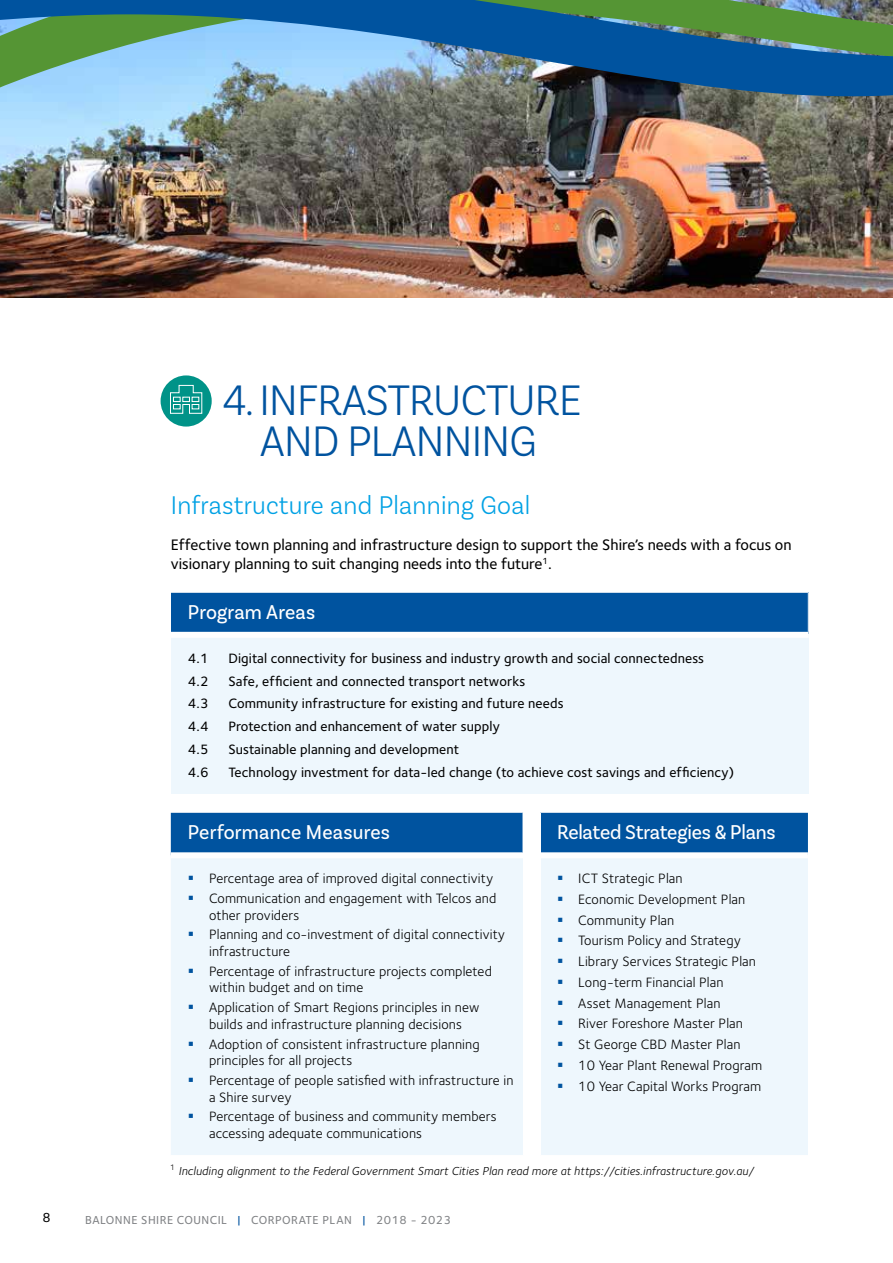
<style>
.page{position:relative;width:893px;height:1263px;background:#fff}
.page>*{position:absolute;margin:0;border:0;box-sizing:border-box;transform-origin:0 0}
.t1{font:300 45px/42px "Basic Sans Narrow";letter-spacing:-.015em;color:#00539f;text-align:center}
.t2{font:300 27px "Basic Sans Narrow";letter-spacing:.01em;color:#00a1e4}
.t3{font:21px "Basic Sans Narrow";color:#fff}
.t4{font:500 15.75px/18.8px "Foundry Sterling";color:#000}
.t5{font:14.1px/16.5px "Foundry Sterling";letter-spacing:.01em;color:#000}
.t6{font:500 14.1px "Foundry Sterling";letter-spacing:.01em;color:#000}
.t7{font:500 13.5px "Foundry Sterling";color:#000}
.t8{font:italic 12px "Foundry Sterling";letter-spacing:.01em;color:#000}
.t9{font:500 12px "Foundry Sterling";letter-spacing:.04em;color:#808285}
.s1{color:#00539f}
</style>
<div class="page">
<img style="left:0;top:125px;width:893px;height:173px">
<div style="left:171px;top:592px;width:637px;height:43px;background:#00539f"></div>
<div style="left:171px;top:635px;width:637px;height:159px;background:#eef7fd"></div>
<hr style="left:171px;top:592px;width:638px;height:1px;background:#fff">
<div style="left:171px;top:632px;width:638px;height:6px;background:#fff"></div>
<div style="left:171px;top:813px;width:637px;height:39px;background:#00539f"></div>
<div style="left:523px;top:813px;width:17px;height:42px;background:#fff"></div>
<div style="left:171px;top:858px;width:637px;height:297px;background:#eef7fd"></div>
<div style="left:523px;top:855px;width:17px;height:300px;background:#fff"></div>
<div style="left:161px;top:375px;width:51px;height:52px;background:#009388;border-radius:50%"></div>
<svg style="left:170px;top:385px;width:33px;height:29px"></svg>
<img style="left:0;top:0;width:893px;height:125px">
<h1 class="t1" style="left:223px;top:379px;width:360px">4. INFRASTRUCTURE<br>AND PLANNING</h1>
<h2 class="t2" style="left:171px;top:491px;width:361px">Infrastructure and Planning Goal</h2>
<p class="t4" style="left:171px;top:535px;width:622px">Effective town planning and infrastructure design to support the Shire’s needs with a focus on visionary planning to suit changing needs into the future<sup>1</sup>.</p>
<h3 class="t3" style="left:188px;top:601px;width:129px">Program Areas</h3>
<p class="t6" style="left:188px;top:650px;width:22px">4.1</p>
<p class="t6" style="left:228px;top:650px;width:477px">Digital connectivity for business and industry growth and social connectedness</p>
<p class="t6" style="left:188px;top:672px;width:22px">4.2</p>
<p class="t6" style="left:228px;top:672px;width:298px">Safe, efficient and connected transport networks</p>
<p class="t6" style="left:188px;top:695px;width:22px">4.3</p>
<p class="t6" style="left:228px;top:695px;width:337px">Community infrastructure for existing and future needs</p>
<p class="t6" style="left:188px;top:718px;width:22px">4.4</p>
<p class="t6" style="left:228px;top:718px;width:273px">Protection and enhancement of water supply</p>
<p class="t6" style="left:188px;top:741px;width:22px">4.5</p>
<p class="t6" style="left:228px;top:741px;width:232px">Sustainable planning and development</p>
<p class="t6" style="left:188px;top:764px;width:22px">4.6</p>
<p class="t6" style="left:228px;top:764px;width:507px">Technology investment for data-led change (to achieve cost savings and efficiency)</p>
<h3 class="t3" style="left:188px;top:821px;width:204px">Performance Measures</h3>
<h3 class="t3" style="left:557px;top:821px;width:220px">Related Strategies &amp; Plans</h3>
<p class="t5" style="left:188px;top:870px;width:307px"><span class="s1">▪</span> Percentage area of improved digital connectivity</p>
<p class="t5" style="left:209px;top:890px;width:289px;text-indent:-21px"><span class="s1">▪</span> Communication and engagement with Telcos and other providers</p>
<p class="t5" style="left:209px;top:926px;width:297px;text-indent:-21px"><span class="s1">▪</span> Planning and co-investment of digital connectivity infrastructure</p>
<p class="t5" style="left:209px;top:963px;width:284px;text-indent:-21px"><span class="s1">▪</span> Percentage of infrastructure projects completed within budget and on time</p>
<p class="t5" style="left:188px;top:999px;width:293px;text-align:center"><span class="s1">▪</span> Application of Smart Regions principles in new builds and infrastructure planning decisions</p>
<p class="t5" style="left:209px;top:1035px;width:272px;text-indent:-21px"><span class="s1">▪</span> Adoption of consistent infrastructure planning principles for all projects</p>
<p class="t5" style="left:209px;top:1072px;width:306px;text-indent:-21px"><span class="s1">▪</span> Percentage of people satisfied with infrastructure in a Shire survey</p>
<p class="t5" style="left:209px;top:1108px;width:289px;text-indent:-21px"><span class="s1">▪</span> Percentage of business and community members accessing adequate communications</p>
<p class="t5" style="left:557px;top:870px;width:127px"><span class="s1">▪</span> ICT Strategic Plan</p>
<p class="t5" style="left:557px;top:891px;width:190px"><span class="s1">▪</span> Economic Development Plan</p>
<p class="t5" style="left:557px;top:911px;width:119px"><span class="s1">▪</span> Community Plan</p>
<p class="t5" style="left:557px;top:932px;width:185px"><span class="s1">▪</span> Tourism Policy and Strategy</p>
<p class="t5" style="left:557px;top:953px;width:200px"><span class="s1">▪</span> Library Services Strategic Plan</p>
<p class="t5" style="left:557px;top:974px;width:168px"><span class="s1">▪</span> Long-term Financial Plan</p>
<p class="t5" style="left:557px;top:994px;width:165px"><span class="s1">▪</span> Asset Management Plan</p>
<p class="t5" style="left:557px;top:1015px;width:187px"><span class="s1">▪</span> River Foreshore Master Plan</p>
<p class="t5" style="left:557px;top:1036px;width:185px"><span class="s1">▪</span> St George CBD Master Plan</p>
<p class="t5" style="left:557px;top:1057px;width:207px"><span class="s1">▪</span> 10 Year Plant Renewal Program</p>
<p class="t5" style="left:557px;top:1078px;width:206px"><span class="s1">▪</span> 10 Year Capital Works Program</p>
<p class="t8" style="left:170px;top:1164px;width:585px"><sup>1</sup> Including alignment to the Federal Government Smart Cities Plan read more at https://cities.infrastructure.gov.au/</p>
<p class="t7" style="left:43px;top:1210px;width:10px">8</p>
<p class="t9" style="left:85px;top:1213px;width:368px">BALONNE SHIRE COUNCIL <span class="s1">|</span> CORPORATE PLAN <span class="s1">|</span> 2018 - 2023</p>
</div>
